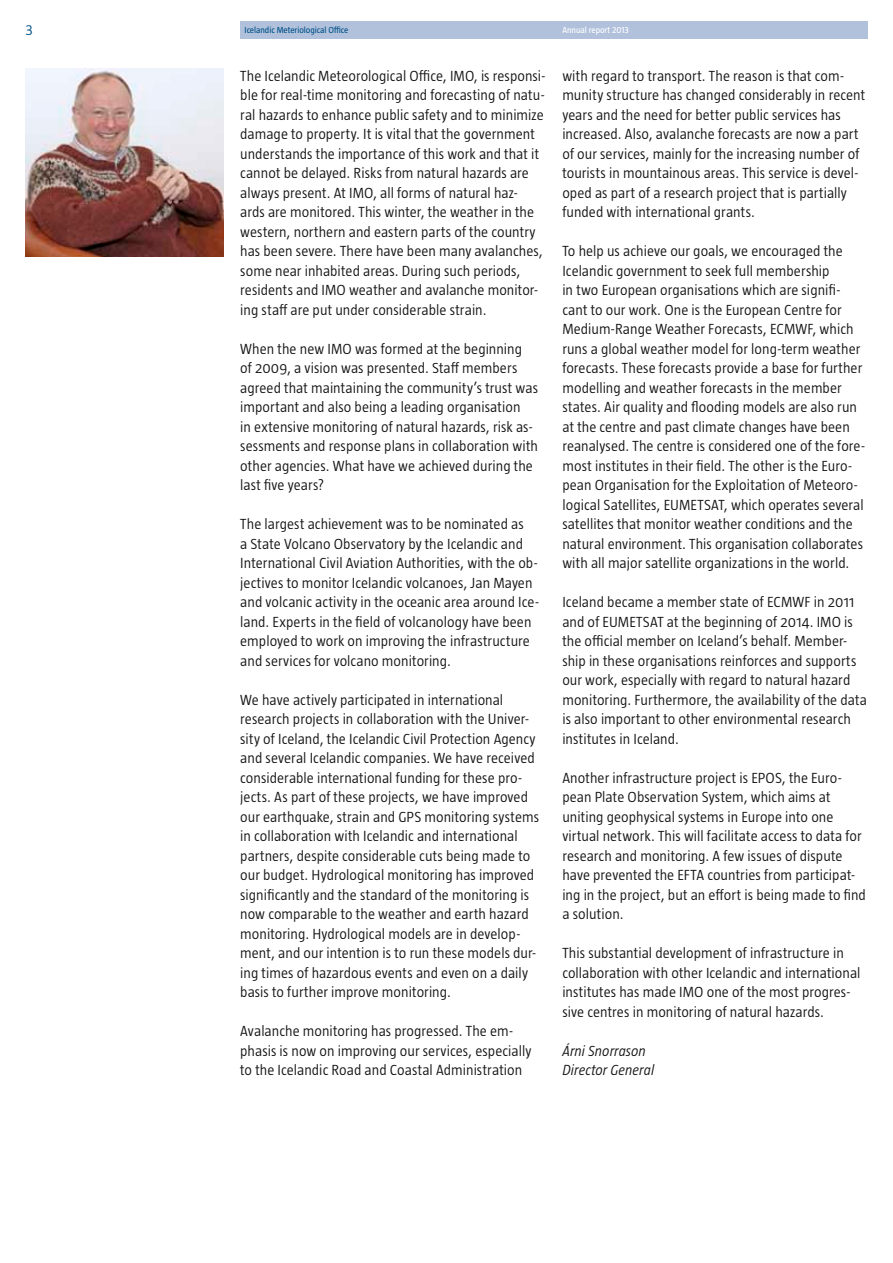
<style>
.page{position:relative;width:893px;height:1263px;background:#fff}
.page>*{position:absolute;margin:0;border:0;box-sizing:border-box;transform-origin:0 0}
.t1{font:300 15px/19.5px "Taz";letter-spacing:.005em;color:#131413}
.t2{font:italic 300 15px/19.5px "Taz";color:#131413}
.t3{font:300 15px "Taz";color:#005187}
.t4{font:9px "Taz";color:#005187}
.t5{font:9px "Taz";color:#fff}
</style>
<div class="page">
<img style="left:26px;top:68px;width:197px;height:188px">
<div style="left:240px;top:21px;width:627px;height:17px;background:#b1c1dc"></div>
<p class="t3" style="left:26px;top:22px;width:9px">3</p>
<p class="t4" style="left:244px;top:25px;width:105px">Icelandic Meteriological Office</p>
<p class="t5" style="left:562px;top:25px;width:68px">Annual report 2013</p>
<p class="t1" style="left:240px;top:66px;width:307px">The Icelandic Meteorological Office, IMO, is responsi&shy;ble for real-time monitoring and forecasting of natu&shy;ral hazards to enhance public safety and to minimize damage to property. It is vital that the government understands the importance of this work and that it cannot be delayed. Risks from natural hazards are always present. At IMO, all forms of natural haz&shy;ards are monitored. This winter, the weather in the western, northern and eastern parts of the country has been severe. There have been many avalanches, some near inhabited areas. During such periods, residents and IMO weather and avalanche monitor&shy;ing staff are put under considerable strain.</p>
<p class="t1" style="left:240px;top:339px;width:299px">When the new IMO was formed at the beginning<br>of 2009, a vision was presented. Staff members agreed that maintaining the community’s trust was important and also being a leading organisation<br>in extensive monitoring of natural hazards, risk as&shy;sessments and response plans in collaboration with other agencies. What have we achieved during the last five years?</p>
<p class="t1" style="left:240px;top:515px;width:300px">The largest achievement was to be nominated as<br>a State Volcano Observatory by the Icelandic and International Civil Aviation Authorities, with the ob&shy;jectives to monitor Icelandic volcanoes, Jan Mayen and volcanic activity in the oceanic area around Ice&shy;land. Experts in the field of volcanology have been employed to work on improving the infrastructure and services for volcano monitoring.</p>
<p class="t1" style="left:240px;top:690px;width:300px">We have actively participated in international research projects in collaboration with the Univer&shy;sity of Iceland, the Icelandic Civil Protection Agency and several Icelandic companies. We have received considerable international funding for these pro&shy;jects. As part of these projects, we have improved our earthquake, strain and GPS monitoring systems in collaboration with Icelandic and international partners, despite considerable cuts being made to our budget. Hydrological monitoring has improved significantly and the standard of the monitoring is now comparable to the weather and earth hazard monitoring. Hydrological models are in develop&shy;ment, and our intention is to run these models dur&shy;ing times of hazardous events and even on a daily basis to further improve monitoring.</p>
<p class="t1" style="left:240px;top:1022px;width:293px">Avalanche monitoring has progressed. The em&shy;phasis is now on improving our services, especially to the Icelandic Road and Coastal Administration</p>
<p class="t1" style="left:562px;top:66px;width:304px">with regard to transport. The reason is that com&shy;munity structure has changed considerably in recent years and the need for better public services has increased. Also, avalanche forecasts are now a part of our services, mainly for the increasing number of tourists in mountainous areas. This service is devel&shy;oped as part of a research project that is partially funded with international grants.</p>
<p class="t1" style="left:562px;top:242px;width:304px">To help us achieve our goals, we encouraged the Icelandic government to seek full membership<br>in two European organisations which are signifi&shy;cant to our work. One is the European Centre for Medium-Range Weather Forecasts, ECMWF, which runs a global weather model for long-term weather forecasts. These forecasts provide a base for further modelling and weather forecasts in the member states. Air quality and flooding models are also run at the centre and past climate changes have been reanalysed. The centre is considered one of the fore&shy;most institutes in their field. The other is the Euro&shy;pean Organisation for the Exploitation of Meteoro&shy;logical Satellites, EUMETSAT, which operates several satellites that monitor weather conditions and the natural environment. This organisation collaborates with all major satellite organizations in the world.</p>
<p class="t1" style="left:562px;top:593px;width:306px">Iceland became a member state of ECMWF in 2011 and of EUMETSAT at the beginning of 2014. IMO is the official member on Iceland’s behalf. Member&shy;ship in these organisations reinforces and supports our work, especially with regard to natural hazard monitoring. Furthermore, the availability of the data is also important to other environmental research institutes in Iceland.</p>
<p class="t1" style="left:562px;top:768px;width:305px">Another infrastructure project is EPOS, the Euro&shy;pean Plate Observation System, which aims at uniting geophysical systems in Europe into one virtual network. This will facilitate access to data for research and monitoring. A few issues of dispute have prevented the EFTA countries from participat&shy;ing in the project, but an effort is being made to find a solution.</p>
<p class="t1" style="left:562px;top:944px;width:300px">This substantial development of infrastructure in collaboration with other Icelandic and international institutes has made IMO one of the most progres&shy;sive centres in monitoring of natural hazards.</p>
<p class="t2" style="left:562px;top:1041px;width:93px">Árni Snorrason<br>Director General</p>
</div>
